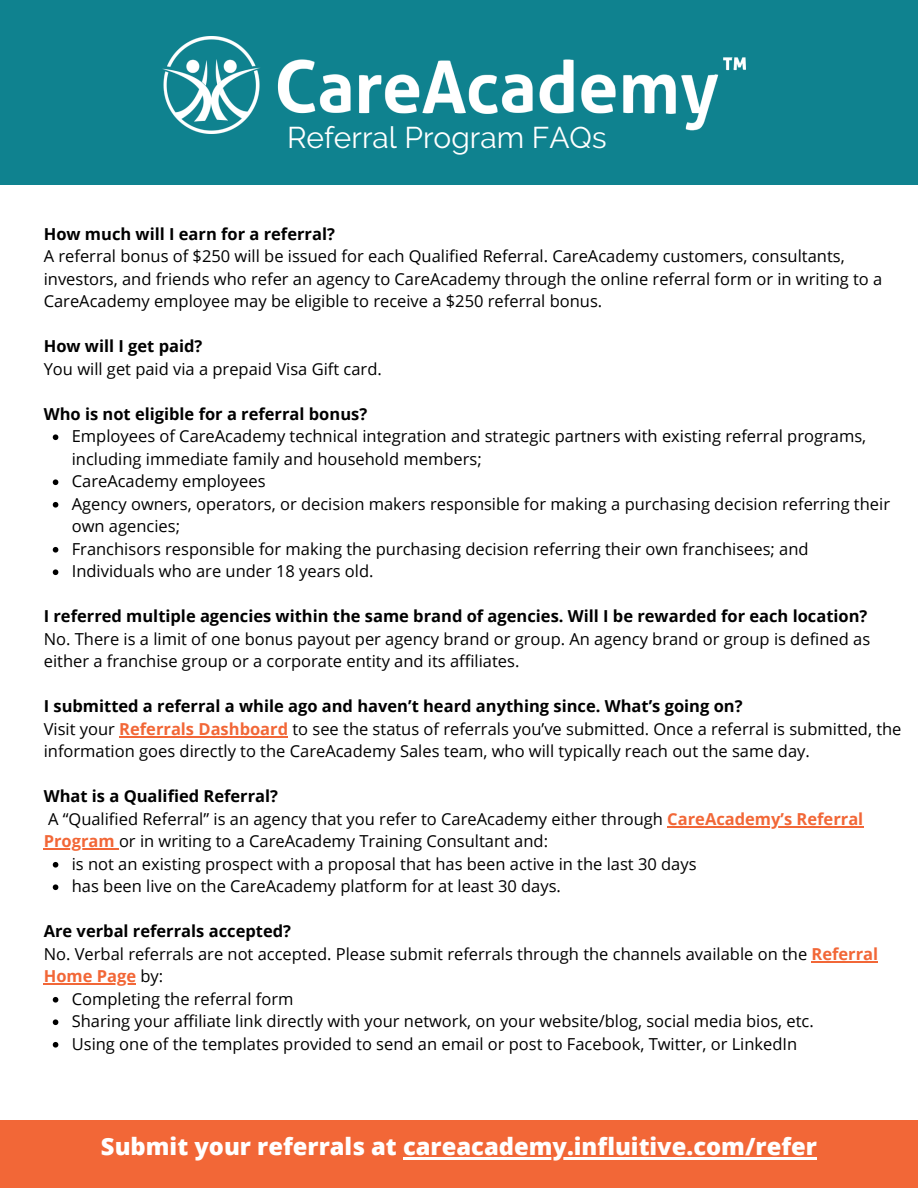
<style>
.page{position:relative;width:918px;height:1188px;background:#fff}
.page>*{position:absolute;margin:0;border:0;box-sizing:border-box;transform-origin:0 0}
.t1{font:29.85px "Raleway";color:#fff}
.t2{font:800 23.7px "Open Sans";color:#fff}
.t3{font:16.5px/22.5px "Open Sans";color:#000}
.t4{font:700 16.5px "Open Sans";color:#000}
.s1{font-weight:700;color:#f26737}
</style>
<div class="page">
<div style="left:0;top:0;width:918px;height:184px;background:#0f828f"></div>
<div style="left:0;top:1121px;width:918px;height:67px;background:#f26737"></div>
<img style="left:162px;top:36px;width:583px;height:97px">
<hr style="left:403px;top:1157px;width:414px;height:3px;background:#fff">
<svg style="left:53px;top:434px;width:5px;height:6px"></svg>
<svg style="left:53px;top:479px;width:5px;height:6px"></svg>
<svg style="left:53px;top:502px;width:5px;height:6px"></svg>
<svg style="left:53px;top:547px;width:5px;height:6px"></svg>
<svg style="left:53px;top:569px;width:5px;height:6px"></svg>
<svg style="left:53px;top:862px;width:5px;height:6px"></svg>
<svg style="left:53px;top:884px;width:5px;height:6px"></svg>
<svg style="left:53px;top:997px;width:5px;height:6px"></svg>
<svg style="left:53px;top:1019px;width:5px;height:6px"></svg>
<svg style="left:53px;top:1042px;width:5px;height:6px"></svg>
<hr style="left:119px;top:736px;width:169px;height:1px;background:#f26737">
<hr style="left:667px;top:826px;width:196px;height:1px;background:#f26737">
<hr style="left:44px;top:848px;width:75px;height:2px;background:#f26737">
<hr style="left:812px;top:961px;width:66px;height:1px;background:#f26737">
<hr style="left:44px;top:983px;width:92px;height:2px;background:#f26737">
<p class="t1" style="left:287px;top:120px;width:321px">Referral Program FAQs</p>
<p class="t4" style="left:44px;top:222px;width:293px">How much will I earn for a referral?</p>
<p class="t3" style="left:44px;top:245px;width:840px">A referral bonus of $250 will be issued for each Qualified Referral. CareAcademy customers, consultants, investors, and friends who refer an agency to CareAcademy through the online referral form or in writing to a<br>CareAcademy employee may be eligible to receive a $250 referral bonus.</p>
<p class="t4" style="left:44px;top:335px;width:160px">How will I get paid?</p>
<p class="t3" style="left:44px;top:357px;width:340px">You will get paid via a prepaid Visa Gift card.</p>
<p class="t4" style="left:44px;top:402px;width:325px">Who is not eligible for a referral bonus?</p>
<p class="t3" style="left:72px;top:425px;width:796px">Employees of CareAcademy technical integration and strategic partners with existing referral programs, including immediate family and household members;</p>
<p class="t3" style="left:72px;top:470px;width:195px">CareAcademy employees</p>
<p class="t3" style="left:72px;top:492px;width:820px">Agency owners, operators, or decision makers responsible for making a purchasing decision referring their own agencies;</p>
<p class="t3" style="left:72px;top:537px;width:738px">Franchisors responsible for making the purchasing decision referring their own franchisees; and</p>
<p class="t3" style="left:72px;top:560px;width:303px">Individuals who are under 18 years old.</p>
<p class="t4" style="left:44px;top:605px;width:825px">I referred multiple agencies within the same brand of agencies. Will I be rewarded for each location?</p>
<p class="t3" style="left:44px;top:627px;width:828px">No. There is a limit of one bonus payout per agency brand or group. An agency brand or group is defined as either a franchise group or a corporate entity and its affiliates.</p>
<p class="t4" style="left:44px;top:695px;width:700px">I submitted a referral a while ago and haven’t heard anything since. What’s going on?</p>
<p class="t3" style="left:44px;top:717px;width:859px">Visit your <span class="s1">Referrals Dashboard</span> to see the status of referrals you’ve submitted. Once a referral is submitted, the information goes directly to the CareAcademy Sales team, who will typically reach out the same day.</p>
<p class="t4" style="left:44px;top:785px;width:236px">What is a Qualified Referral?</p>
<p class="t3" style="left:44px;top:807px;width:821px">A “Qualified Referral” is an agency that you refer to CareAcademy either through <span class="s1">CareAcademy’s Referral<br>Program</span> or in writing to a CareAcademy Training Consultant and:</p>
<p class="t3" style="left:72px;top:852px;width:626px">is not an existing prospect with a proposal that has been active in the last 30 days</p>
<p class="t3" style="left:72px;top:875px;width:491px">has been live on the CareAcademy platform for at least 30 days.</p>
<p class="t4" style="left:44px;top:920px;width:249px">Are verbal referrals accepted?</p>
<p class="t3" style="left:44px;top:942px;width:836px">No. Verbal referrals are not accepted. Please submit referrals through the channels available on the <span class="s1">Referral<br>Home Page</span> by:</p>
<p class="t3" style="left:72px;top:987px;width:223px">Completing the referral form</p>
<p class="t3" style="left:72px;top:1010px;width:744px">Sharing your affiliate link directly with your network, on your website/blog, social media bios, etc.</p>
<p class="t3" style="left:72px;top:1032px;width:727px">Using one of the templates provided to send an email or post to Facebook, Twitter, or LinkedIn</p>
<p class="t2" style="left:101px;top:1130px;width:718px">Submit your referrals at careacademy.influitive.com/refer</p>
</div>
